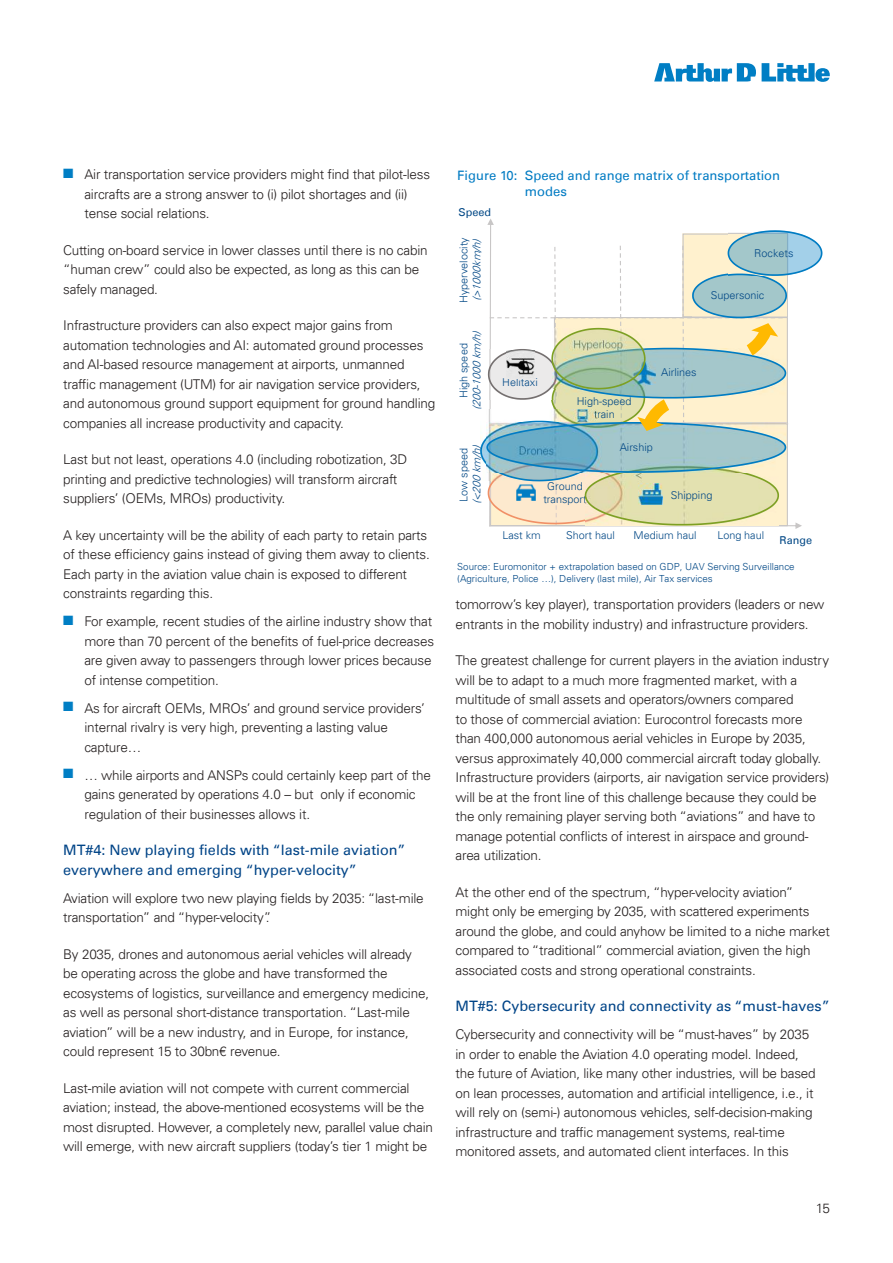
<style>
.page{position:relative;width:893px;height:1263px;background:#fff}
.page>*{position:absolute;margin:0;border:0;box-sizing:border-box;transform-origin:0 0}
.t1{font:14.4px/19.5px "Univers LT";color:#004487}
.t2{font:300 13.5px/19.5px "Univers LT";letter-spacing:-.015em;color:#241f1f}
.t3{font:13.05px/15.6px "Univers 55";color:#007bc3}
.t4{font:300 10.8px/13px "Univers LT45";color:#004785;text-align:center}
.t5{font:italic 300 10.8px "Univers LT45";color:#004785}
.t6{font:10.8px "Univers 55";color:#004785}
.t7{font:300 9.75px/11.7px "Univers LT45";color:#004785}
.s1{color:#007ec4}
</style>
<div class="page">
<svg style="left:654px;top:63px;width:176px;height:19px"></svg>
<svg style="left:480px;top:219px;width:342px;height:310px"></svg>
<p class="t2" style="left:84px;top:165px;width:347px;text-indent:-21px"><span class="s1">■</span> Air transportation service providers might find that pilot-less aircrafts are a strong answer to (i) pilot shortages and (ii) tense social relations.</p>
<p class="t2" style="left:63px;top:240px;width:366px">Cutting on-board service in lower classes until there is no cabin “human crew” could also be expected, as long as this can be safely managed.</p>
<p class="t2" style="left:63px;top:316px;width:374px">Infrastructure providers can also expect major gains from automation technologies and AI: automated ground processes and AI-based resource management at airports, unmanned traffic management (UTM) for air navigation service providers, and autonomous ground support equipment for ground handling companies all increase productivity and capacity.</p>
<p class="t2" style="left:63px;top:450px;width:346px">Last but not least, operations 4.0 (including robotization, 3D printing and predictive technologies) will transform aircraft suppliers’ (OEMs, MROs) productivity.</p>
<p class="t2" style="left:63px;top:525px;width:368px">A key uncertainty will be the ability of each party to retain parts of these efficiency gains instead of giving them away to clients.<br>Each party in the aviation value chain is exposed to different constraints regarding this.</p>
<p class="t2" style="left:84px;top:612px;width:351px;text-indent:-21px"><span class="s1">■</span> For example, recent studies of the airline industry show that more than 70 percent of the benefits of fuel-price decreases are given away to passengers through lower prices because of intense competition.</p>
<p class="t2" style="left:84px;top:698px;width:342px;text-indent:-21px"><span class="s1">■</span> As for aircraft OEMs, MROs’ and ground service providers’ internal rivalry is very high, preventing a lasting value capture…</p>
<p class="t2" style="left:84px;top:765px;width:348px;text-indent:-21px"><span class="s1">■</span> … while airports and ANSPs could certainly keep part of the gains generated by operations 4.0 – but only if economic regulation of their businesses allows it.</p>
<p class="t1" style="left:63px;top:840px;width:344px">MT#4: New playing fields with “last-mile aviation” everywhere and emerging “hyper-velocity”</p>
<p class="t2" style="left:63px;top:888px;width:362px">Aviation will explore two new playing fields by 2035: “last-mile transportation” and “hyper-velocity”.</p>
<p class="t2" style="left:63px;top:944px;width:367px">By 2035, drones and autonomous aerial vehicles will already be operating across the globe and have transformed the ecosystems of logistics, surveillance and emergency medicine, as well as personal short-distance transportation. “Last-mile aviation” will be a new industry, and in Europe, for instance, could represent 15 to 30bn€ revenue.</p>
<p class="t2" style="left:63px;top:1078px;width:371px">Last-mile aviation will not compete with current commercial aviation; instead, the above-mentioned ecosystems will be the most disrupted. However, a completely new, parallel value chain will emerge, with new aircraft suppliers (today’s tier 1 might be</p>
<p class="t3" style="left:525px;top:168px;width:257px;text-indent:-68px">Figure 10: Speed and range matrix of transportation modes</p>
<p class="t6" style="left:459px;top:205px;width:34px">Speed</p>
<p class="t4" style="left:457px;top:303px;width:67px;rotate:-90deg">Hypervelocity</p>
<p class="t5" style="left:470px;top:301px;width:67px;rotate:-90deg">(&gt;1000km/h)</p>
<p class="t5" style="left:470px;top:410px;width:84px;rotate:-90deg">(200-1000km/h)</p>
<p class="t4" style="left:457px;top:398px;width:56px;rotate:-90deg">High speed</p>
<p class="t4" style="left:457px;top:502px;width:55px;rotate:-90deg">Low speed</p>
<p class="t5" style="left:470px;top:504px;width:64px;rotate:-90deg">(&lt;200km/h)</p>
<p class="t4" style="left:754px;top:247px;width:41px">Rockets</p>
<p class="t4" style="left:711px;top:288px;width:55px">Supersonic</p>
<p class="t4" style="left:502px;top:376px;width:37px">Helitaxi</p>
<p class="t4" style="left:577px;top:395px;width:56px">High-speed train</p>
<p class="t4" style="left:661px;top:366px;width:37px">Airlines</p>
<p class="t4" style="left:620px;top:441px;width:35px">Airship</p>
<p class="t4" style="left:543px;top:479px;width:45px">Ground transport</p>
<p class="t4" style="left:671px;top:489px;width:43px">Shipping</p>
<p class="t4" style="left:502px;top:529px;width:40px">Last km</p>
<p class="t4" style="left:566px;top:529px;width:50px">Short haul</p>
<p class="t4" style="left:633px;top:529px;width:65px">Medium haul</p>
<p class="t4" style="left:717px;top:529px;width:48px">Long haul</p>
<p class="t6" style="left:779px;top:534px;width:34px">Range</p>
<p class="t7" style="left:457px;top:561px;width:339px">Source: Euromonitor + extrapolation based on GDP, UAV Serving Surveillance (Agriculture, Police …), Delivery (last mile), Air Tax services</p>
<p class="t2" style="left:455px;top:595px;width:371px">tomorrow’s key player), transportation providers (leaders or new entrants in the mobility industry) and infrastructure providers.</p>
<p class="t2" style="left:455px;top:651px;width:375px">The greatest challenge for current players in the aviation industry will be to adapt to a much more fragmented market, with a multitude of small assets and operators/owners compared<br>to those of commercial aviation: Eurocontrol forecasts more than 400,000 autonomous aerial vehicles in Europe by 2035, versus approximately 40,000 commercial aircraft today globally.<br>Infrastructure providers (airports, air navigation service providers) will be at the front line of this challenge because they could be the only remaining player serving both “aviations” and have to manage potential conflicts of interest in airspace and ground&shy;area utilization.</p>
<p class="t2" style="left:455px;top:882px;width:376px">At the other end of the spectrum, “hyper-velocity aviation” might only be emerging by 2035, with scattered experiments around the globe, and could anyhow be limited to a niche market compared to “traditional” commercial aviation, given the high associated costs and strong operational constraints.</p>
<p class="t1" style="left:455px;top:997px;width:376px">MT#5: Cybersecurity and connectivity as “must-haves”</p>
<p class="t2" style="left:455px;top:1025px;width:362px">Cybersecurity and connectivity will be “must-haves” by 2035 in order to enable the Aviation 4.0 operating model. Indeed, the future of Aviation, like many other industries, will be based on lean processes, automation and artificial intelligence, i.e., it will rely on (semi-) autonomous vehicles, self-decision-making infrastructure and traffic management systems, real-time monitored assets, and automated client interfaces. In this</p>
<p class="t2" style="left:816px;top:1198px;width:16px">15</p>
</div>
